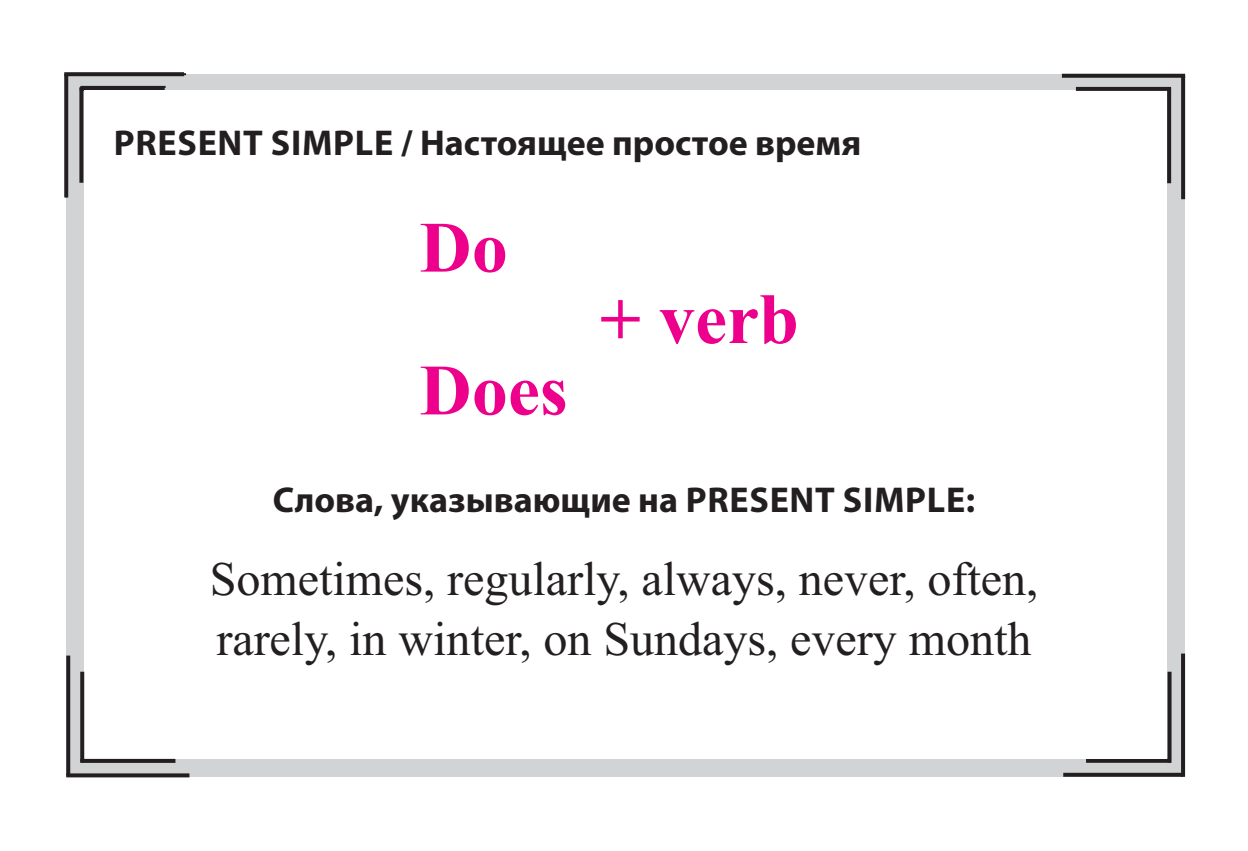
<style>
.page{position:relative;width:1248px;height:851px;background:#fff}
.page>*{position:absolute;margin:0;border:0;box-sizing:border-box;transform-origin:0 0}
.t1{font:700 72px "Times New Roman";color:#ec008c}
.t2{font:48px/60px "Times New Roman";color:#231f20}
.t3{font:700 36px "Myriad Pro";color:#231f20}
</style>
<div class="page">
<div style="left:66px;top:74px;width:1118px;height:702px;background:#d1d3d4"></div>
<svg style="left:64px;top:76px;width:4px;height:121px"></svg>
<svg style="left:64px;top:72px;width:120px;height:4px"></svg>
<svg style="left:79px;top:88px;width:4px;height:95px"></svg>
<svg style="left:82px;top:88px;width:83px;height:3px"></svg>
<svg style="left:1167px;top:671px;width:4px;height:91px"></svg>
<svg style="left:1085px;top:758px;width:85px;height:4px"></svg>
<svg style="left:1181px;top:653px;width:3px;height:123px"></svg>
<svg style="left:1063px;top:772px;width:119px;height:4px"></svg>
<div style="left:84px;top:91px;width:1082px;height:667px;background:#fff"></div>
<svg style="left:1061px;top:74px;width:123px;height:4px"></svg>
<svg style="left:1180px;top:76px;width:4px;height:123px"></svg>
<svg style="left:1075px;top:87px;width:91px;height:4px"></svg>
<svg style="left:1166px;top:87px;width:4px;height:96px"></svg>
<svg style="left:66px;top:773px;width:123px;height:4px"></svg>
<svg style="left:66px;top:655px;width:4px;height:120px"></svg>
<svg style="left:84px;top:758px;width:91px;height:4px"></svg>
<svg style="left:80px;top:671px;width:4px;height:91px"></svg>
<hr style="left:65px;top:74px;width:2px;height:123px;background:#231f20">
<hr style="left:66px;top:73px;width:120px;height:2px;background:#231f20">
<hr style="left:80px;top:86px;width:2px;height:95px;background:#231f20">
<hr style="left:81px;top:86px;width:85px;height:2px;background:#231f20">
<p class="t3" style="left:114px;top:129px;width:749px">PRESENT SIMPLE / Настоящее простое время</p>
<h1 class="t1" style="left:420px;top:224px;width:89px">Do</h1>
<h1 class="t1" style="left:420px;top:366px;width:149px">Does</h1>
<h1 class="t1" style="left:600px;top:295px;width:201px">+ verb</h1>
<p class="t3" style="left:273px;top:486px;width:703px">Слова, указывающие на PRESENT SIMPLE:</p>
<p class="t2" style="left:210px;top:553px;width:830px">Sometimes, regularly, always, never, often, rarely, in winter, on Sundays, every month</p>
</div>
